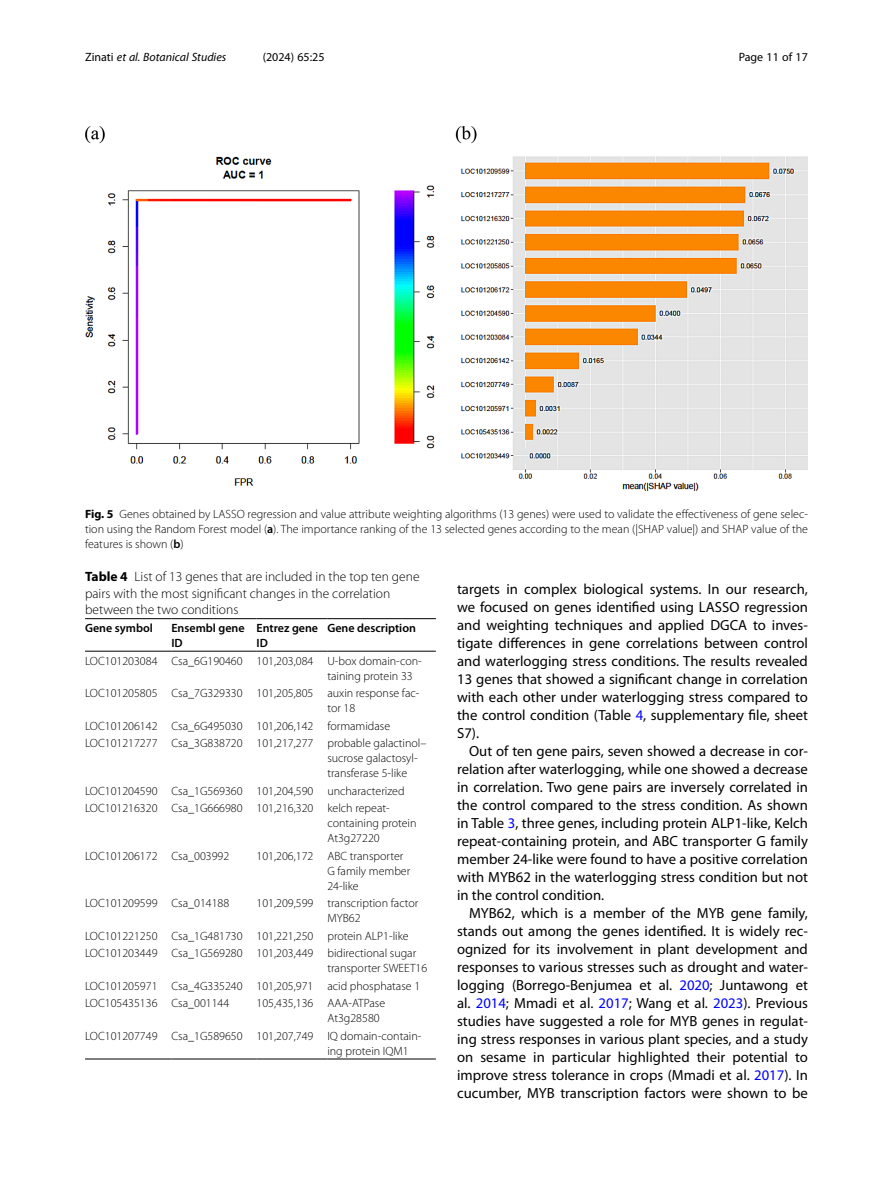
<style>
.page{position:relative;width:893px;height:1191px;background:#fff}
.page>*{position:absolute;margin:0;border:0;box-sizing:border-box;transform-origin:0 0}
.Body_Text_Indent{font:14.7px/18px "Myriad Pro";color:#000;text-align:justify}
.Table_Caption{font:300 13.5px/16.5px "Myriad Pro";color:#000}
.Table_Body{font:300 12px/15px "Myriad Pro";color:#000}
.Figure_Caption{font:300 12px/15px "Myriad Pro";color:#000;text-align:justify}
.Table_Head{font:600 12px/15px "Myriad Pro";color:#000}
.t1{font:italic 12px "Myriad Pro";color:#000}
.t2{font:12px "Myriad Pro";color:#000}
.s1{font-style:normal}
.s2{font-weight:700}
.s3{font-weight:600}
.s4{color:#00f}
</style>
<div class="page">
<hr style="left:85px;top:651px;width:86px;height:1px;background:#000">
<hr style="left:171px;top:618px;width:86px;height:1px;background:#000">
<hr style="left:171px;top:651px;width:86px;height:1px;background:#000">
<hr style="left:257px;top:618px;width:70px;height:1px;background:#000">
<hr style="left:257px;top:651px;width:70px;height:1px;background:#000">
<hr style="left:327px;top:618px;width:109px;height:1px;background:#000">
<hr style="left:327px;top:651px;width:109px;height:1px;background:#000">
<hr style="left:85px;top:1058px;width:86px;height:1px;background:#000">
<hr style="left:171px;top:1058px;width:86px;height:1px;background:#000">
<hr style="left:257px;top:1058px;width:70px;height:1px;background:#000">
<hr style="left:327px;top:1058px;width:109px;height:1px;background:#000">
<hr style="left:85px;top:618px;width:86px;height:1px;background:#000">
<img style="left:85px;top:126px;width:723px;height:364px">
<p class="t1" style="left:85px;top:50px;width:143px"><span class="s1">Zinati</span> et al. Botanical Studies</p>
<p class="t2" style="left:263px;top:50px;width:63px">(2024) 65:25</p>
<p class="t2" style="left:739px;top:50px;width:71px">Page 11 of 17</p>
<p class="Figure_Caption" style="left:85px;top:506px;width:724px"><span class="s2">Fig. 5</span> Genes obtained by LASSO regression and value attribute weighting algorithms (13 genes) were used to validate the effectiveness of gene selec&shy;tion using the Random Forest model (<span class="s3">a</span>). The importance ranking of the 13 selected genes according to the mean (|SHAP value|) and SHAP value of the features is shown (<span class="s3">b</span>)</p>
<p class="Table_Caption" style="left:85px;top:569px;width:336px"><span class="s2">Table 4</span> List of 13 genes that are included in the top ten gene pairs with the most significant changes in the correlation between the two conditions</p>
<p class="Table_Head" style="left:85px;top:620px;width:69px">Gene symbol</p>
<p class="Table_Head" style="left:171px;top:620px;width:75px">Ensembl gene<br>ID</p>
<p class="Table_Head" style="left:257px;top:620px;width:63px">Entrez gene<br>ID</p>
<p class="Table_Head" style="left:327px;top:620px;width:90px">Gene description</p>
<p class="Table_Body" style="left:85px;top:653px;width:74px">LOC101203084</p>
<p class="Table_Body" style="left:171px;top:653px;width:73px">Csa_6G190460</p>
<p class="Table_Body" style="left:257px;top:653px;width:58px">101,203,084</p>
<p class="Table_Body" style="left:327px;top:653px;width:96px">U-box domain-con&shy;taining protein 33</p>
<p class="Table_Body" style="left:85px;top:686px;width:74px">LOC101205805</p>
<p class="Table_Body" style="left:171px;top:686px;width:73px">Csa_7G329330</p>
<p class="Table_Body" style="left:257px;top:686px;width:58px">101,205,805</p>
<p class="Table_Body" style="left:327px;top:686px;width:94px">auxin response fac&shy;tor 18</p>
<p class="Table_Body" style="left:85px;top:718px;width:74px">LOC101206142</p>
<p class="Table_Body" style="left:171px;top:718px;width:73px">Csa_6G495030</p>
<p class="Table_Body" style="left:257px;top:718px;width:58px">101,206,142</p>
<p class="Table_Body" style="left:327px;top:718px;width:64px">formamidase</p>
<p class="Table_Body" style="left:85px;top:736px;width:74px">LOC101217277</p>
<p class="Table_Body" style="left:171px;top:736px;width:73px">Csa_3G838720</p>
<p class="Table_Body" style="left:257px;top:736px;width:58px">101,217,277</p>
<p class="Table_Body" style="left:327px;top:736px;width:101px">probable galactinol– sucrose galactosyl&shy;transferase 5-like</p>
<p class="Table_Body" style="left:85px;top:783px;width:74px">LOC101204590</p>
<p class="Table_Body" style="left:171px;top:783px;width:73px">Csa_1G569360</p>
<p class="Table_Body" style="left:257px;top:783px;width:58px">101,204,590</p>
<p class="Table_Body" style="left:327px;top:783px;width:79px">uncharacterized</p>
<p class="Table_Body" style="left:85px;top:801px;width:74px">LOC101216320</p>
<p class="Table_Body" style="left:171px;top:801px;width:73px">Csa_1G666980</p>
<p class="Table_Body" style="left:257px;top:801px;width:58px">101,216,320</p>
<p class="Table_Body" style="left:327px;top:801px;width:91px">kelch repeat&shy;containing protein<br>At3g27220</p>
<p class="Table_Body" style="left:85px;top:848px;width:74px">LOC101206172</p>
<p class="Table_Body" style="left:171px;top:848px;width:59px">Csa_003992</p>
<p class="Table_Body" style="left:257px;top:848px;width:58px">101,206,172</p>
<p class="Table_Body" style="left:327px;top:848px;width:84px">ABC transporter<br>G family member<br>24-like</p>
<p class="Table_Body" style="left:85px;top:896px;width:74px">LOC101209599</p>
<p class="Table_Body" style="left:171px;top:896px;width:59px">Csa_014188</p>
<p class="Table_Body" style="left:257px;top:896px;width:58px">101,209,599</p>
<p class="Table_Body" style="left:327px;top:896px;width:93px">transcription factor<br>MYB62</p>
<p class="Table_Body" style="left:85px;top:928px;width:74px">LOC101221250</p>
<p class="Table_Body" style="left:171px;top:928px;width:73px">Csa_1G481730</p>
<p class="Table_Body" style="left:257px;top:928px;width:58px">101,221,250</p>
<p class="Table_Body" style="left:327px;top:928px;width:83px">protein ALP1-like</p>
<p class="Table_Body" style="left:85px;top:946px;width:74px">LOC101203449</p>
<p class="Table_Body" style="left:171px;top:946px;width:73px">Csa_1G569280</p>
<p class="Table_Body" style="left:257px;top:946px;width:58px">101,203,449</p>
<p class="Table_Body" style="left:327px;top:946px;width:101px">bidirectional sugar transporter SWEET16</p>
<p class="Table_Body" style="left:85px;top:978px;width:74px">LOC101205971</p>
<p class="Table_Body" style="left:171px;top:978px;width:73px">Csa_4G335240</p>
<p class="Table_Body" style="left:257px;top:978px;width:58px">101,205,971</p>
<p class="Table_Body" style="left:327px;top:978px;width:94px">acid phosphatase 1</p>
<p class="Table_Body" style="left:85px;top:996px;width:74px">LOC105435136</p>
<p class="Table_Body" style="left:171px;top:996px;width:59px">Csa_001144</p>
<p class="Table_Body" style="left:257px;top:996px;width:58px">105,435,136</p>
<p class="Table_Body" style="left:327px;top:996px;width:59px">AAA-ATPase<br>At3g28580</p>
<p class="Table_Body" style="left:85px;top:1028px;width:74px">LOC101207749</p>
<p class="Table_Body" style="left:171px;top:1028px;width:73px">Csa_1G589650</p>
<p class="Table_Body" style="left:257px;top:1028px;width:58px">101,207,749</p>
<p class="Table_Body" style="left:327px;top:1028px;width:95px">IQ domain-contain&shy;ing protein IQM1</p>
<p class="Body_Text_Indent" style="left:457px;top:580px;width:352px">targets in complex biological systems. In our research, we focused on genes identified using LASSO regression and weighting techniques and applied DGCA to inves&shy;tigate differences in gene correlations between control and waterlogging stress conditions. The results revealed 13 genes that showed a significant change in correlation with each other under waterlogging stress compared to the control condition (Table <span class="s4">4</span>, supplementary file, sheet S7).</p>
<p class="Body_Text_Indent" style="left:457px;top:742px;width:352px;text-indent:12px">Out of ten gene pairs, seven showed a decrease in cor&shy;relation after waterlogging, while one showed a decrease in correlation. Two gene pairs are inversely correlated in the control compared to the stress condition. As shown in Table <span class="s4">3</span>, three genes, including protein ALP1-like, Kelch repeat-containing protein, and ABC transporter G family member 24-like were found to have a positive correlation with MYB62 in the waterlogging stress condition but not in the control condition.</p>
<p class="Body_Text_Indent" style="left:457px;top:904px;width:352px;text-indent:12px">MYB62, which is a member of the MYB gene family, stands out among the genes identified. It is widely rec&shy;ognized for its involvement in plant development and responses to various stresses such as drought and water&shy;logging (Borrego-Benjumea et al. <span class="s4">2020</span>; Juntawong et al. <span class="s4">2014</span>; Mmadi et al. <span class="s4">2017</span>; Wang et al. <span class="s4">2023</span>). Previous studies have suggested a role for MYB genes in regulat&shy;ing stress responses in various plant species, and a study on sesame in particular highlighted their potential to improve stress tolerance in crops (Mmadi et al. <span class="s4">2017</span>). In cucumber, MYB transcription factors were shown to be</p>
</div>
